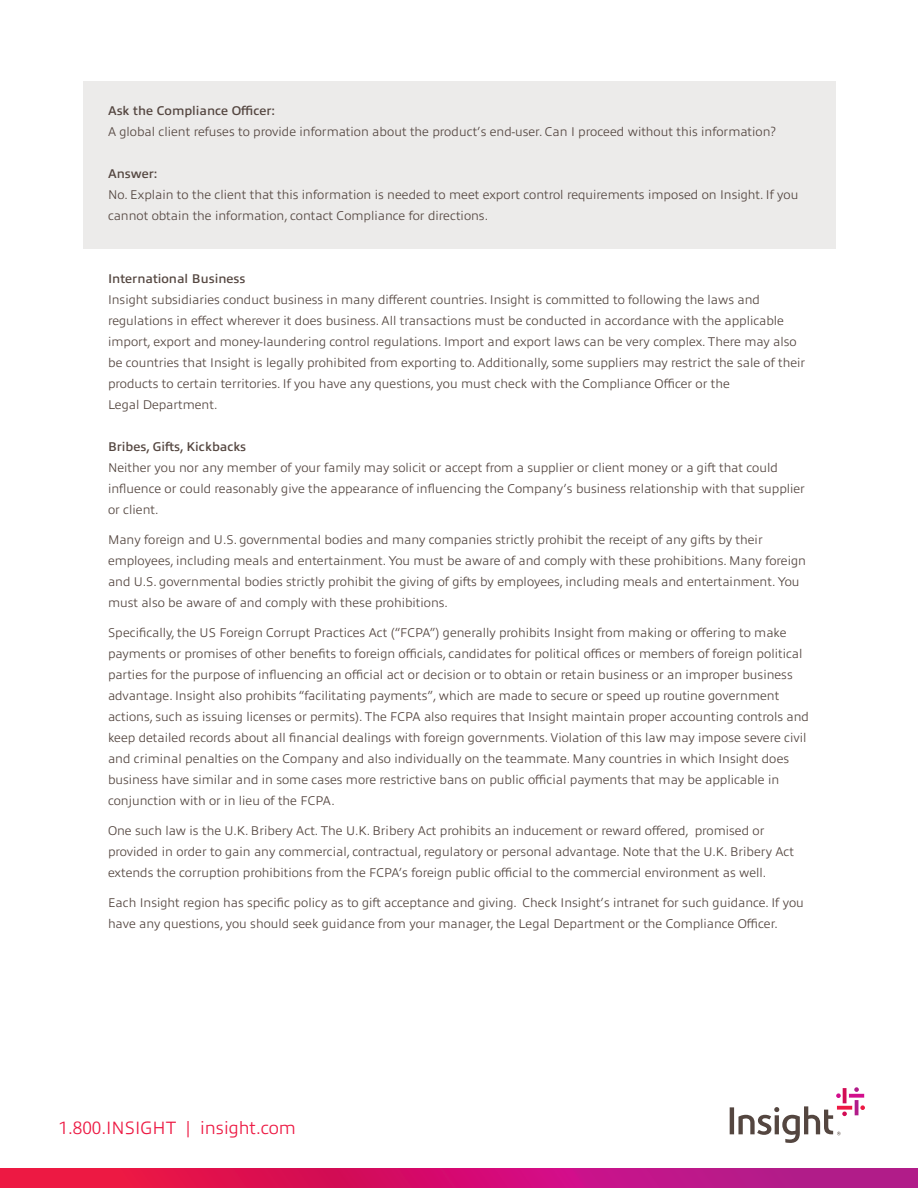
<style>
.page{position:relative;width:918px;height:1188px;background:#fff}
.page>*{position:absolute;margin:0;border:0;box-sizing:border-box;transform-origin:0 0}
.t1{font:300 18px "Allumi Pro";color:#ed1943}
.t2{font:300 12.75px/21px "Allumi Pro";color:#544640}
.t3{font:600 12.75px "Allumi Pro";color:#544640}
</style>
<div class="page">
<div style="left:83px;top:81px;width:753px;height:167px;background:#ecebea"></div>
<svg style="left:0;top:1169px;width:918px;height:19px;background:#d0136b"></svg>
<svg style="left:730px;top:1087px;width:135px;height:56px"></svg>
<p class="t3" style="left:108px;top:101px;width:169px">Ask the Compliance Officer:</p>
<p class="t2" style="left:108px;top:120px;width:670px">A global client refuses to provide information about the product’s end-user. Can I proceed without this information?</p>
<p class="t3" style="left:108px;top:164px;width:51px">Answer:</p>
<p class="t2" style="left:108px;top:183px;width:692px">No. Explain to the client that this information is needed to meet export control requirements imposed on Insight. If you cannot obtain the information, contact Compliance for directions.</p>
<p class="t3" style="left:108px;top:269px;width:139px">International Business</p>
<p class="t2" style="left:108px;top:288px;width:653px">Insight subsidiaries conduct business in many different countries. Insight is committed to following the laws and</p>
<p class="t2" style="left:108px;top:309px;width:699px">regulations in effect wherever it does business. All transactions must be conducted in accordance with the applicable import, export and money-laundering control regulations. Import and export laws can be very complex. There may also be countries that Insight is legally prohibited from exporting to. Additionally, some suppliers may restrict the sale of their products to certain territories. If you have any questions, you must check with the Compliance Officer or the<br>Legal Department.</p>
<p class="t3" style="left:108px;top:437px;width:140px">Bribes, Gifts, Kickbacks</p>
<p class="t2" style="left:108px;top:456px;width:699px">Neither you nor any member of your family may solicit or accept from a supplier or client money or a gift that could influence or could reasonably give the appearance of influencing the Company’s business relationship with that supplier or client.</p>
<p class="t2" style="left:108px;top:528px;width:699px">Many foreign and U.S. governmental bodies and many companies strictly prohibit the receipt of any gifts by their employees, including meals and entertainment. You must be aware of and comply with these prohibitions. Many foreign and U.S. governmental bodies strictly prohibit the giving of gifts by employees, including meals and entertainment. You must also be aware of and comply with these prohibitions.</p>
<p class="t2" style="left:108px;top:621px;width:703px">Specifically, the US Foreign Corrupt Practices Act (“FCPA”) generally prohibits Insight from making or offering to make payments or promises of other benefits to foreign officials, candidates for political offices or members of foreign political parties for the purpose of influencing an official act or decision or to obtain or retain business or an improper business advantage. Insight also prohibits “facilitating payments”, which are made to secure or speed up routine government actions, such as issuing licenses or permits). The FCPA also requires that Insight maintain proper accounting controls and keep detailed records about all financial dealings with foreign governments. Violation of this law may impose severe civil and criminal penalties on the Company and also individually on the teammate. Many countries in which Insight does business have similar and in some cases more restrictive bans on public official payments that may be applicable in conjunction with or in lieu of the FCPA.</p>
<p class="t2" style="left:108px;top:819px;width:688px">One such law is the U.K. Bribery Act. The U.K. Bribery Act prohibits an inducement or reward offered, promised or provided in order to gain any commercial, contractual, regulatory or personal advantage. Note that the U.K. Bribery Act extends the corruption prohibitions from the FCPA’s foreign public official to the commercial environment as well.</p>
<p class="t2" style="left:108px;top:891px;width:697px">Each Insight region has specific policy as to gift acceptance and giving. Check Insight’s intranet for such guidance. If you have any questions, you should seek guidance from your manager, the Legal Department or the Compliance Officer.</p>
<p class="t1" style="left:58px;top:1115px;width:239px">1.800.INSIGHT | insight.com</p>
</div>
